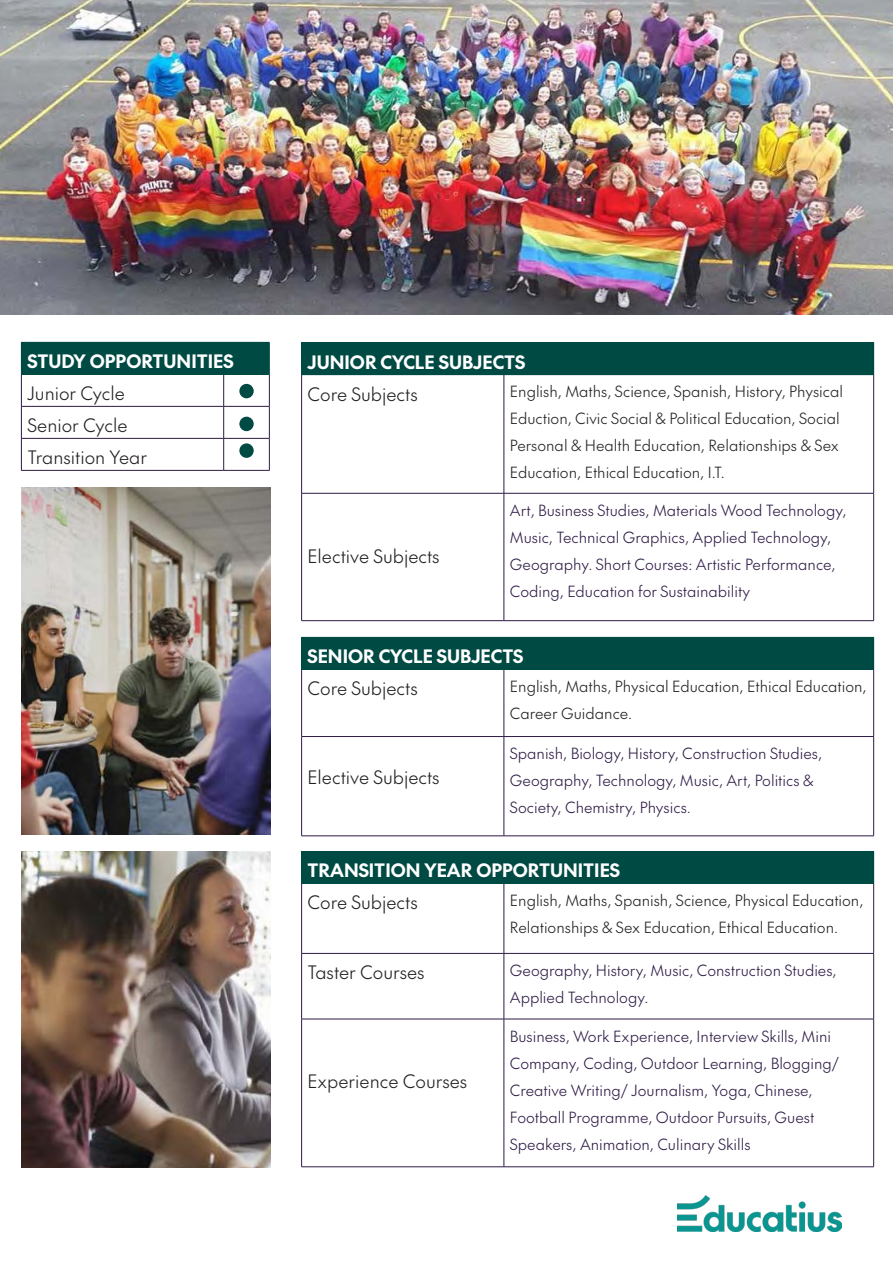
<style>
.page{position:relative;width:893px;height:1263px;background:#fff}
.page>*{position:absolute;margin:0;border:0;box-sizing:border-box;transform-origin:0 0}
.t1{font:300 18px "The Future";color:#231f20}
.t2{font:700 18px "The Future";color:#fff}
.t3{font:300 15px/27px "The Future";color:#2e1a45}
.t4{font:300 15px/27px "The Future";color:#231f20}
</style>
<div class="page">
<img style="left:0;top:0;width:893px;height:314px">
<div style="left:21px;top:342px;width:248px;height:32px;background:#004a44"></div>
<hr style="left:21px;top:375px;width:1px;height:31px;background:#2e1a45">
<hr style="left:21px;top:407px;width:1px;height:31px;background:#2e1a45">
<hr style="left:21px;top:439px;width:1px;height:31px;background:#2e1a45">
<hr style="left:223px;top:375px;width:1px;height:31px;background:#2e1a45">
<hr style="left:269px;top:375px;width:1px;height:31px;background:#2e1a45">
<hr style="left:223px;top:407px;width:1px;height:31px;background:#2e1a45">
<hr style="left:269px;top:407px;width:1px;height:31px;background:#2e1a45">
<hr style="left:223px;top:439px;width:1px;height:31px;background:#2e1a45">
<hr style="left:269px;top:439px;width:1px;height:31px;background:#2e1a45">
<hr style="left:21px;top:406px;width:203px;height:1px;background:#2e1a45">
<hr style="left:224px;top:406px;width:46px;height:1px;background:#2e1a45">
<hr style="left:21px;top:438px;width:203px;height:1px;background:#2e1a45">
<hr style="left:224px;top:438px;width:46px;height:1px;background:#2e1a45">
<hr style="left:21px;top:470px;width:203px;height:1px;background:#2e1a45">
<hr style="left:224px;top:470px;width:46px;height:1px;background:#2e1a45">
<hr style="left:269px;top:342px;width:1px;height:32px;background:#004a44">
<hr style="left:21px;top:374px;width:203px;height:1px;background:#004a44">
<hr style="left:224px;top:374px;width:46px;height:1px;background:#004a44">
<div style="left:239px;top:384px;width:15px;height:14px;background:#004a44;border-radius:50%"></div>
<div style="left:302px;top:343px;width:572px;height:32px;background:#004a44"></div>
<hr style="left:301px;top:375px;width:1px;height:118px;background:#2e1a45">
<hr style="left:504px;top:375px;width:1px;height:118px;background:#2e1a45">
<hr style="left:873px;top:375px;width:1px;height:118px;background:#2e1a45">
<hr style="left:301px;top:493px;width:1px;height:127px;background:#2e1a45">
<hr style="left:301px;top:493px;width:203px;height:1px;background:#2e1a45">
<hr style="left:504px;top:493px;width:370px;height:1px;background:#2e1a45">
<hr style="left:504px;top:493px;width:1px;height:127px;background:#2e1a45">
<hr style="left:873px;top:493px;width:1px;height:127px;background:#2e1a45">
<hr style="left:301px;top:620px;width:203px;height:1px;background:#2e1a45">
<hr style="left:504px;top:620px;width:370px;height:1px;background:#2e1a45">
<hr style="left:301px;top:342px;width:203px;height:1px;background:#004a44">
<hr style="left:301px;top:343px;width:1px;height:31px;background:#004a44">
<hr style="left:504px;top:342px;width:370px;height:1px;background:#004a44">
<hr style="left:301px;top:374px;width:203px;height:1px;background:#004a44">
<img style="left:678px;top:1195px;width:163px;height:36px">
<div style="left:302px;top:637px;width:572px;height:32px;background:#004a44"></div>
<hr style="left:301px;top:669px;width:1px;height:67px;background:#2e1a45">
<hr style="left:504px;top:669px;width:1px;height:67px;background:#2e1a45">
<hr style="left:873px;top:669px;width:1px;height:67px;background:#2e1a45">
<hr style="left:301px;top:737px;width:1px;height:99px;background:#2e1a45">
<hr style="left:301px;top:736px;width:203px;height:1px;background:#2e1a45">
<hr style="left:504px;top:736px;width:370px;height:1px;background:#2e1a45">
<hr style="left:504px;top:737px;width:1px;height:99px;background:#2e1a45">
<hr style="left:873px;top:737px;width:1px;height:99px;background:#2e1a45">
<hr style="left:301px;top:835px;width:203px;height:1px;background:#2e1a45">
<hr style="left:504px;top:835px;width:370px;height:1px;background:#2e1a45">
<hr style="left:301px;top:637px;width:1px;height:32px;background:#004a44">
<hr style="left:301px;top:669px;width:203px;height:1px;background:#004a44">
<hr style="left:504px;top:669px;width:370px;height:1px;background:#004a44">
<div style="left:302px;top:851px;width:572px;height:32px;background:#004a44"></div>
<hr style="left:301px;top:884px;width:1px;height:69px;background:#2e1a45">
<hr style="left:504px;top:884px;width:1px;height:69px;background:#2e1a45">
<hr style="left:873px;top:884px;width:1px;height:69px;background:#2e1a45">
<hr style="left:301px;top:953px;width:1px;height:66px;background:#2e1a45">
<hr style="left:301px;top:1019px;width:1px;height:147px;background:#2e1a45">
<hr style="left:301px;top:953px;width:203px;height:1px;background:#2e1a45">
<hr style="left:504px;top:953px;width:370px;height:1px;background:#2e1a45">
<hr style="left:504px;top:953px;width:1px;height:66px;background:#2e1a45">
<hr style="left:873px;top:953px;width:1px;height:66px;background:#2e1a45">
<hr style="left:504px;top:1019px;width:1px;height:147px;background:#2e1a45">
<hr style="left:873px;top:1019px;width:1px;height:147px;background:#2e1a45">
<hr style="left:301px;top:1019px;width:203px;height:1px;background:#2e1a45">
<hr style="left:504px;top:1019px;width:370px;height:1px;background:#2e1a45">
<hr style="left:301px;top:1166px;width:203px;height:1px;background:#2e1a45">
<hr style="left:504px;top:1166px;width:370px;height:1px;background:#2e1a45">
<hr style="left:301px;top:851px;width:203px;height:1px;background:#004a44">
<hr style="left:301px;top:852px;width:1px;height:31px;background:#004a44">
<hr style="left:301px;top:883px;width:203px;height:1px;background:#004a44">
<hr style="left:504px;top:883px;width:370px;height:1px;background:#004a44">
<img style="left:21px;top:488px;width:249px;height:346px">
<div style="left:239px;top:417px;width:15px;height:14px;background:#004a44;border-radius:50%"></div>
<div style="left:239px;top:443px;width:15px;height:15px;background:#004a44;border-radius:50%"></div>
<img style="left:21px;top:851px;width:249px;height:316px">
<p class="t2" style="left:27px;top:349px;width:208px">STUDY OPPORTUNITIES</p>
<p class="t1" style="left:27px;top:381px;width:99px">Junior Cycle</p>
<p class="t1" style="left:27px;top:413px;width:102px">Senior Cycle</p>
<p class="t1" style="left:27px;top:445px;width:121px">Transition Year</p>
<p class="t2" style="left:308px;top:349px;width:219px">JUNIOR CYCLE SUBJECTS</p>
<p class="t1" style="left:308px;top:382px;width:112px">Core Subjects</p>
<p class="t4" style="left:510px;top:378px;width:335px">English, Maths, Science, Spanish, History, Physical Eduction, Civic Social &amp; Political Education, Social Personal &amp; Health Education, Relationships &amp; Sex Education, Ethical Education, I.T.</p>
<p class="t1" style="left:308px;top:543px;width:134px">Elective Subjects</p>
<p class="t3" style="left:510px;top:497px;width:338px">Art, Business Studies, Materials Wood Technology, Music, Technical Graphics, Applied Technology, Geography. Short Courses: Artistic Performance, Coding, Education for Sustainability</p>
<p class="t2" style="left:308px;top:644px;width:217px">SENIOR CYCLE SUBJECTS</p>
<p class="t1" style="left:308px;top:676px;width:112px">Core Subjects</p>
<p class="t4" style="left:510px;top:673px;width:358px">English, Maths, Physical Education, Ethical Education,<br>Career Guidance.</p>
<p class="t1" style="left:308px;top:765px;width:134px">Elective Subjects</p>
<p class="t3" style="left:510px;top:740px;width:314px">Spanish, Biology, History, Construction Studies,<br>Geography, Technology, Music, Art, Politics &amp;<br>Society, Chemistry, Physics.</p>
<p class="t2" style="left:308px;top:858px;width:314px">TRANSITION YEAR OPPORTUNITIES</p>
<p class="t1" style="left:308px;top:890px;width:112px">Core Subjects</p>
<p class="t4" style="left:510px;top:887px;width:355px">English, Maths, Spanish, Science, Physical Education,<br>Relationships &amp; Sex Education, Ethical Education.</p>
<p class="t1" style="left:308px;top:960px;width:119px">Taster Courses</p>
<p class="t3" style="left:510px;top:957px;width:328px">Geography, History, Music, Construction Studies,<br>Applied Technology.</p>
<p class="t1" style="left:308px;top:1069px;width:161px">Experience Courses</p>
<p class="t3" style="left:510px;top:1022px;width:331px">Business, Work Experience, Interview Skills, Mini Company, Coding, Outdoor Learning, Blogging/ Creative Writing/ Journalism, Yoga, Chinese, Football Programme, Outdoor Pursuits, Guest Speakers, Animation, Culinary Skills</p>
</div>
